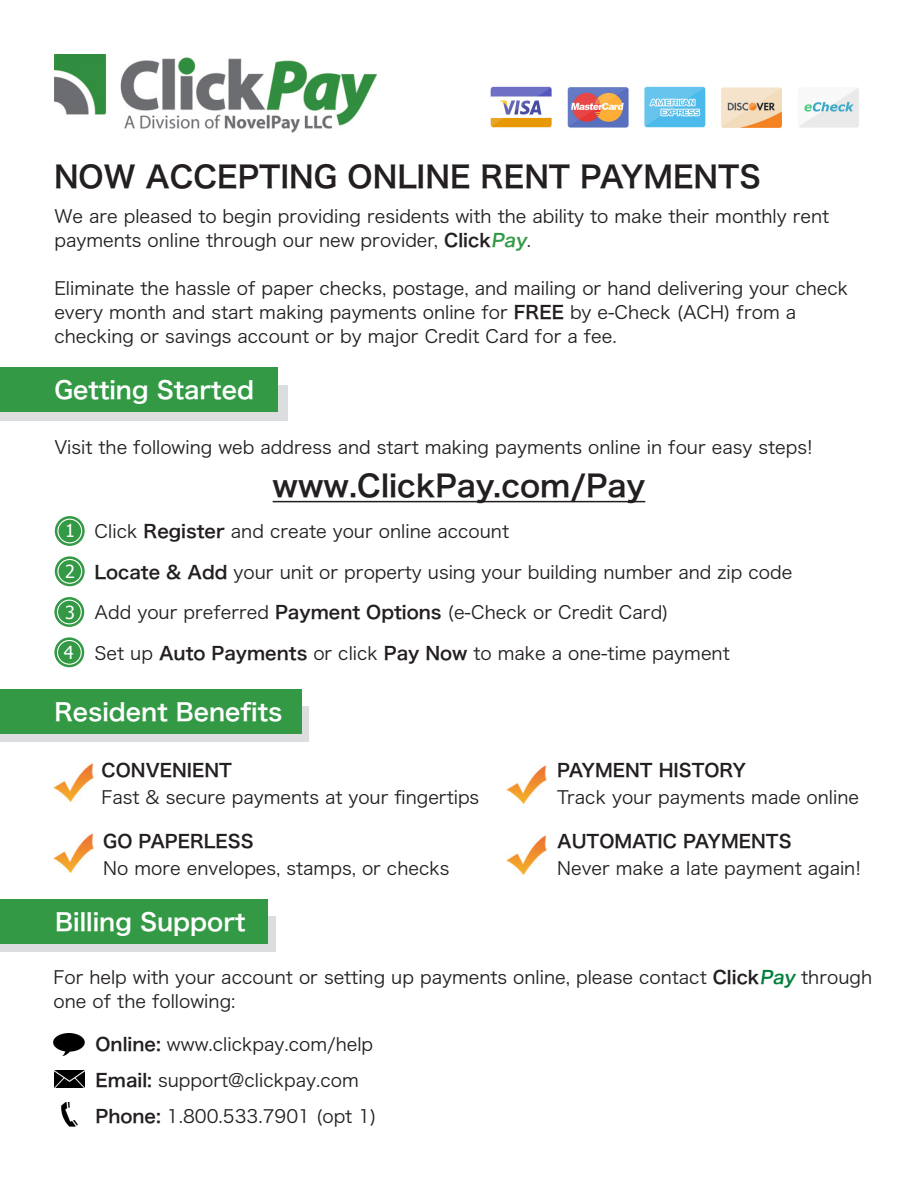
<style>
.page{position:relative;width:918px;height:1188px;background:#fff}
.page>*{position:absolute;margin:0;border:0;box-sizing:border-box;transform-origin:0 0}
.t1{font:30px "Hira Kaku Pro W6";color:#231f20}
.t2{font:24px "Hira Kaku Pro W6";color:#fff}
.t3{font:18px/24px "Hira Kaku Pro W3";color:#231f20}
.t4{font:18px "Hira Kaku Pro W6";color:#231f20}
.t5{font:18px "Tahoma";color:#fff}
.s1{font-family:"Hira Kaku Pro W6"}
.s2{font-family:"Hira Kaku Pro W6";color:#339945}
.s3{font-family:"Hira Kaku Pro W6";color:#00813e}
</style>
<div class="page">
<div style="left:0;top:707px;width:308px;height:35px;background:#dcdddf"></div>
<div style="left:0;top:689px;width:302px;height:45px;background:#339945"></div>
<div style="left:0;top:385px;width:287px;height:35px;background:#dcdddf"></div>
<div style="left:0;top:368px;width:278px;height:44px;background:#339945"></div>
<svg style="left:55px;top:516px;width:30px;height:30px"></svg>
<div style="left:0;top:917px;width:275px;height:35px;background:#dcdddf"></div>
<div style="left:0;top:899px;width:267px;height:45px;background:#339945"></div>
<div style="left:58px;top:519px;width:24px;height:24px;background:#339945;border-radius:50%"></div>
<div style="left:57px;top:519px;width:25px;height:24px;border:1px solid #fff;border-radius:50%"></div>
<svg style="left:55px;top:556px;width:30px;height:30px"></svg>
<div style="left:58px;top:560px;width:24px;height:23px;background:#339945;border-radius:50%"></div>
<div style="left:57px;top:559px;width:25px;height:25px;border:1px solid #fff;border-radius:50%"></div>
<svg style="left:54px;top:597px;width:30px;height:30px"></svg>
<div style="left:58px;top:600px;width:23px;height:24px;background:#339945;border-radius:50%"></div>
<div style="left:57px;top:600px;width:25px;height:24px;border:1px solid #fff;border-radius:50%"></div>
<svg style="left:54px;top:637px;width:30px;height:30px"></svg>
<div style="left:58px;top:641px;width:23px;height:23px;background:#339945;border-radius:50%"></div>
<div style="left:57px;top:640px;width:25px;height:25px;border:1px solid #fff;border-radius:50%"></div>
<hr style="left:273px;top:501px;width:372px;height:1px;background:#231f20">
<img style="left:54px;top:763px;width:39px;height:39px">
<img style="left:54px;top:834px;width:39px;height:38px">
<img style="left:507px;top:765px;width:40px;height:39px">
<img style="left:507px;top:836px;width:40px;height:38px">
<img style="left:54px;top:54px;width:323px;height:79px">
<img style="left:490px;top:86px;width:369px;height:42px">
<img style="left:54px;top:1034px;width:31px;height:21px">
<img style="left:54px;top:1071px;width:31px;height:17px">
<img style="left:62px;top:1103px;width:15px;height:23px">
<p class="t1" style="left:54px;top:149px;width:708px">NOW ACCEPTING ONLINE RENT PAYMENTS</p>
<p class="t3" style="left:54px;top:203px;width:776px">We are pleased to begin providing residents with the ability to make their monthly rent payments online through our new provider, <span class="s1">Click</span><span class="s2">Pay</span>.</p>
<p class="t3" style="left:54px;top:275px;width:795px">Eliminate the hassle of paper checks, postage, and mailing or hand delivering your check every month and start making payments online for <span class="s1">FREE</span> by e-Check (ACH) from a checking or savings account or by major Credit Card for a fee.</p>
<p class="t2" style="left:54px;top:368px;width:201px">Getting Started</p>
<p class="t3" style="left:54px;top:434px;width:760px">Visit the following web address and start making payments online in four easy steps!</p>
<p class="t5" style="left:65px;top:519px;width:11px">1</p>
<p class="t5" style="left:65px;top:559px;width:11px">2</p>
<p class="t5" style="left:65px;top:600px;width:11px">3</p>
<p class="t5" style="left:64px;top:641px;width:11px">4</p>
<p class="t1" style="left:273px;top:459px;width:374px">www.ClickPay.com/Pay</p>
<p class="t3" style="left:95px;top:518px;width:416px">Click <span class="s1">Register</span> and create your online account</p>
<p class="t3" style="left:95px;top:559px;width:699px"><span class="s1">Locate &amp; Add</span> your unit or property using your building number and zip code</p>
<p class="t3" style="left:95px;top:599px;width:576px">Add your preferred <span class="s1">Payment Options</span> (e-Check or Credit Card)</p>
<p class="t3" style="left:95px;top:640px;width:637px">Set up <span class="s1">Auto Payments</span> or click <span class="s1">Pay Now</span> to make a one-time payment</p>
<p class="t2" style="left:54px;top:691px;width:230px">Resident Benefits</p>
<p class="t4" style="left:102px;top:754px;width:132px">CONVENIENT</p>
<p class="t3" style="left:102px;top:784px;width:379px">Fast &amp; secure payments at your fingertips</p>
<p class="t4" style="left:103px;top:825px;width:152px">GO PAPERLESS</p>
<p class="t3" style="left:103px;top:855px;width:348px">No more envelopes, stamps, or checks</p>
<p class="t2" style="left:55px;top:900px;width:192px">Billing Support</p>
<p class="t4" style="left:557px;top:754px;width:190px">PAYMENT HISTORY</p>
<p class="t3" style="left:557px;top:784px;width:303px">Track your payments made online</p>
<p class="t4" style="left:557px;top:825px;width:236px">AUTOMATIC PAYMENTS</p>
<p class="t3" style="left:557px;top:855px;width:305px">Never make a late payment again!</p>
<p class="t3" style="left:54px;top:964px;width:820px">For help with your account or setting up payments online, please contact <span class="s1">Click</span><span class="s3">Pay</span> through one of the following:</p>
<p class="t3" style="left:96px;top:1031px;width:279px"><span class="s1">Online:</span> www.clickpay.com/help</p>
<p class="t3" style="left:96px;top:1067px;width:265px"><span class="s1">Email:</span> support@clickpay.com</p>
<p class="t3" style="left:96px;top:1103px;width:283px"><span class="s1">Phone:</span> 1.800.533.7901 (opt 1)</p>
</div>
